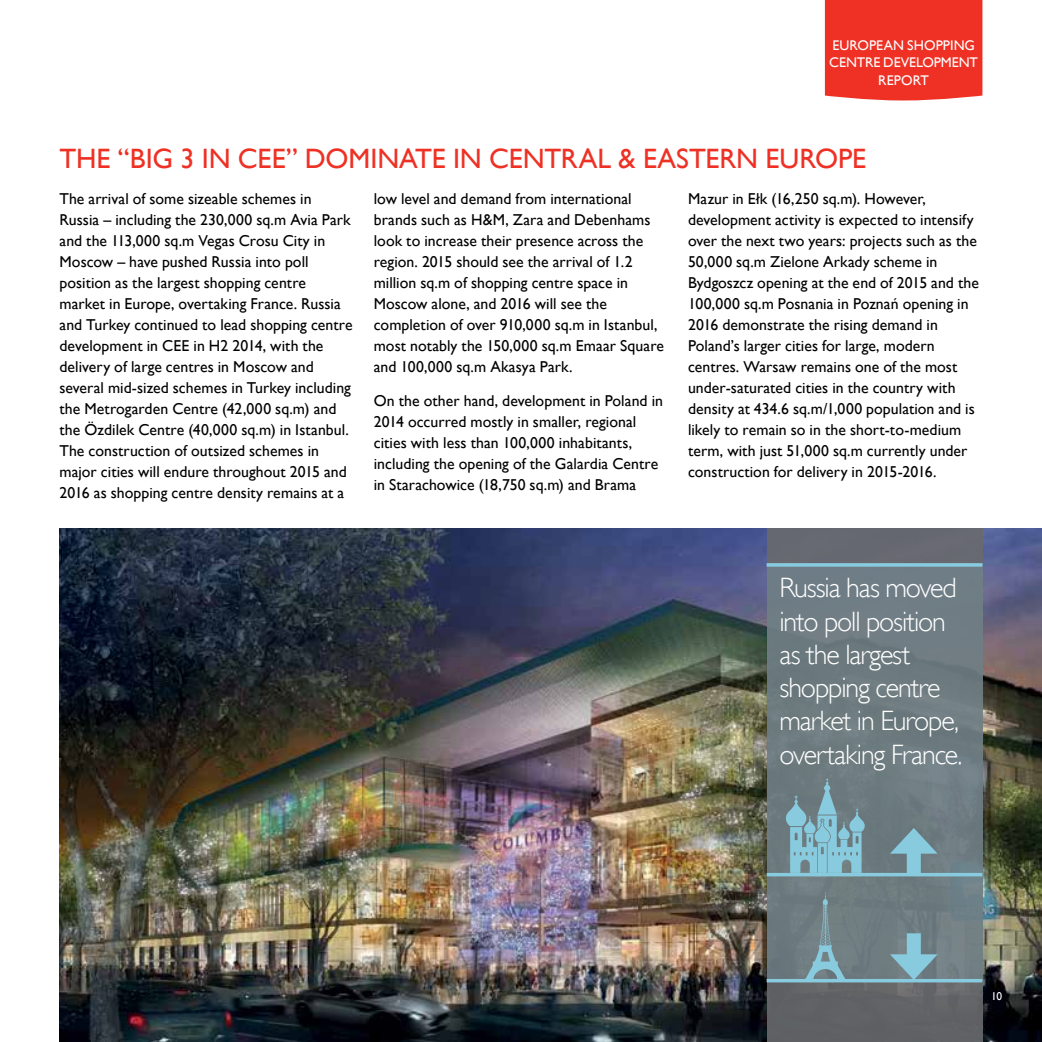
<style>
.page{position:relative;width:1042px;height:1042px;background:#fff}
.page>*{position:absolute;margin:0;border:0;box-sizing:border-box;transform-origin:0 0}
.t1{font:300 28px/33.2px "Gill Sans";letter-spacing:-.04em;color:#fff}
.t2{font:28px "Gill Sans";color:#ee3124}
.t3{font:15.75px/21px "Gill Sans";letter-spacing:.005em;color:#000}
.t4{font:14px/17.5px "Gill Sans";color:#fff;text-align:center}
.t5{font:11.38px "Gill Sans";color:#fff}
</style>
<div class="page">
<img style="left:60px;top:528px;width:982px;height:514px">
<div style="left:825px;top:0;width:157px;height:100px;background:#ee3124"></div>
<div style="left:766px;top:528px;width:216px;height:514px;background:#626467"></div>
<div style="left:766px;top:564px;width:216px;height:415px;background:#6e7c81"></div>
<svg style="left:766px;top:563px;width:216px;height:4px"></svg>
<svg style="left:786px;top:778px;width:79px;height:95px"></svg>
<svg style="left:805px;top:892px;width:40px;height:87px"></svg>
<hr style="left:766px;top:873px;width:216px;height:3px;background:#88cbdf">
<hr style="left:766px;top:979px;width:216px;height:3px;background:#88cbdf">
<div style="left:907px;top:843px;width:14px;height:31px;background:#88cbdf"></div>
<svg style="left:891px;top:828px;width:46px;height:25px"></svg>
<div style="left:907px;top:933px;width:14px;height:31px;background:#88cbdf"></div>
<svg style="left:890px;top:954px;width:47px;height:25px"></svg>
<p class="t4" style="left:829px;top:36px;width:150px">EUROPEAN SHOPPING<br>CENTRE DEVELOPMENT<br>REPORT</p>
<h1 class="t2" style="left:60px;top:142px;width:808px">THE “BIG 3 IN CEE” DOMINATE IN CENTRAL &amp; EASTERN EUROPE</h1>
<p class="t3" style="left:60px;top:188px;width:295px">The arrival of some sizeable schemes in Russia – including the 230,000 sq.m Avia Park and the 113,000 sq.m Vegas Crosu City in Moscow – have pushed Russia into poll position as the largest shopping centre market in Europe, overtaking France. Russia and Turkey continued to lead shopping centre development in CEE in H2 2014, with the delivery of large centres in Moscow and several mid-sized schemes in Turkey including the Metrogarden Centre (42,000 sq.m) and the Özdilek Centre (40,000 sq.m) in Istanbul.<br>The construction of outsized schemes in major cities will endure throughout 2015 and 2016 as shopping centre density remains at a</p>
<p class="t3" style="left:374px;top:188px;width:292px">low level and demand from international brands such as H&amp;M, Zara and Debenhams look to increase their presence across the region. 2015 should see the arrival of 1.2 million sq.m of shopping centre space in Moscow alone, and 2016 will see the completion of over 910,000 sq.m in Istanbul, most notably the 150,000 sq.m Emaar Square and 100,000 sq.m Akasya Park.</p>
<p class="t3" style="left:688px;top:188px;width:292px">Mazur in Ełk (16,250 sq.m). However, development activity is expected to intensify over the next two years: projects such as the 50,000 sq.m Zielone Arkady scheme in Bydgoszcz opening at the end of 2015 and the 100,000 sq.m Posnania in Poznań opening in 2016 demonstrate the rising demand in Poland’s larger cities for large, modern centres. Warsaw remains one of the most under-saturated cities in the country with density at 434.6 sq.m/1,000 population and is likely to remain so in the short-to-medium term, with just 51,000 sq.m currently under construction for delivery in 2015-2016.</p>
<p class="t3" style="left:374px;top:390px;width:291px">On the other hand, development in Poland in 2014 occurred mostly in smaller, regional cities with less than 100,000 inhabitants, including the opening of the Galardia Centre in Starachowice (18,750 sq.m) and Brama</p>
<h1 class="t1" style="left:779px;top:571px;width:185px">Russia has moved into poll position as the largest shopping centre market in Europe, overtaking France.</h1>
<p class="t5" style="left:991px;top:990px;width:13px">10</p>
</div>
